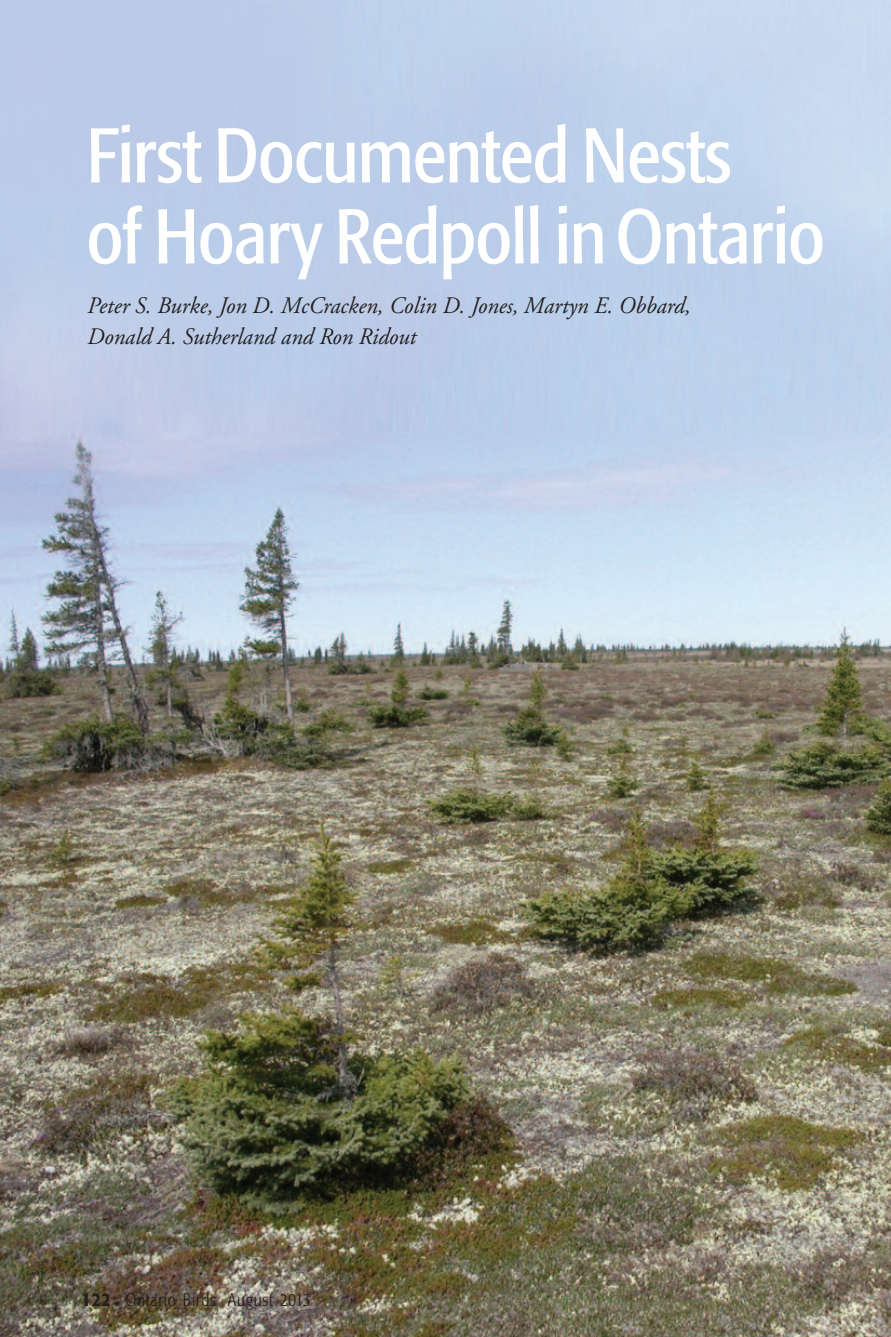
<style>
.page{position:relative;width:891px;height:1337px;background:#fff}
.page>*{position:absolute;margin:0;border:0;box-sizing:border-box;transform-origin:0 0}
.t1{font:condensed 76.5px/81px "Formata";letter-spacing:-.01em;color:#fff}
.t2{font:italic 23.62px/31.5px "Adobe Garamond";color:#231f20}
.t3{font:300 condensed 18px "Formata";letter-spacing:.045em;color:#231f20}
.s1{font-weight:500;font-size:19.12px}
</style>
<div class="page">
<img style="left:0;top:0;width:891px;height:1336px">
<h1 class="t1" style="left:87px;top:120px;width:740px">First Documented Nests<br>of Hoary Redpoll inOntario</h1>
<p class="t2" style="left:87px;top:292px;width:605px">Peter S. Burke, Jon D. McCracken, Colin D. Jones, Martyn E. Obbard,<br>Donald A. Sutherland and Ron Ridout</p>
<p class="t3" style="left:82px;top:1292px;width:230px"><span class="s1">122</span> Ontario Birds August 2013</p>
</div>
